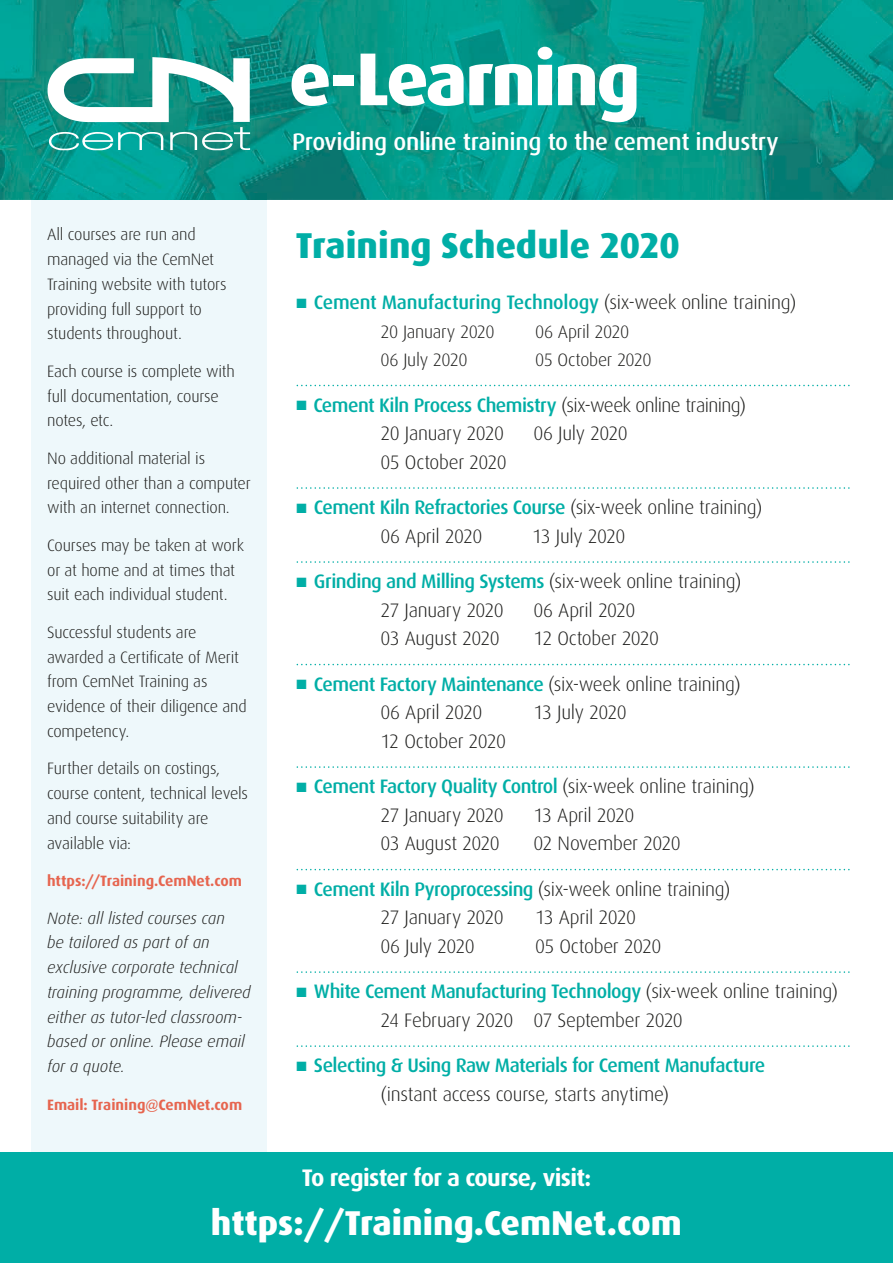
<style>
.page{position:relative;width:893px;height:1263px;background:#fff}
.page>*{position:absolute;margin:0;border:0;box-sizing:border-box;transform-origin:0 0}
.t1{font:800 75px "Dax";letter-spacing:-.035em;color:#fff}
.t2{font:800 36px "Dax";color:#00aea6}
.t3{font:800 34.5px "Dax";color:#fff}
.t4{font:500 24px "Dax";letter-spacing:-.015em;color:#fff}
.t5{font:700 24px "Dax";letter-spacing:-.03em;color:#fff}
.t6{font:300 19.5px/28.5px "Dax";letter-spacing:-.02em;color:#1d1d1b}
.t7{font:500 19.5px/28.5px "Dax";letter-spacing:-.025em;color:#00aea6}
.t8{font:300 18px "Dax";letter-spacing:-.02em;color:#1d1d1b}
.t9{font:300 16.5px/24.8px "Dax";letter-spacing:-.01em;color:#1d1d1b}
.t10{font:italic 300 16.5px/24.8px "Dax";color:#1d1d1b}
.t11{font:700 15px "Dax";color:#e6654f}
.s1{font-weight:300;color:#1d1d1b}
.s2{color:#00aea6}
.s3{font-weight:500;color:#00aea6}
</style>
<div class="page">
<div style="left:31px;top:194px;width:235px;height:1069px;background:#eef8fb"></div>
<img style="left:0;top:0;width:893px;height:200px">
<img style="left:31px;top:194px;width:235px;height:6px">
<div style="left:0;top:1152px;width:893px;height:111px;background:#00aea6"></div>
<svg style="left:297px;top:385px;width:553px;height:1px"></svg>
<svg style="left:297px;top:487px;width:553px;height:2px"></svg>
<svg style="left:297px;top:561px;width:553px;height:2px"></svg>
<svg style="left:297px;top:664px;width:553px;height:1px"></svg>
<svg style="left:297px;top:766px;width:553px;height:2px"></svg>
<svg style="left:297px;top:869px;width:553px;height:1px"></svg>
<svg style="left:297px;top:971px;width:553px;height:2px"></svg>
<svg style="left:297px;top:1045px;width:553px;height:2px"></svg>
<svg style="left:48px;top:57px;width:202px;height:93px"></svg>
<h1 class="t1" style="left:289px;top:36px;width:353px">e-Learning</h1>
<p class="t9" style="left:47px;top:222px;width:181px">All courses are run and managed via the CemNet<br>Training website with tutors providing full support to students throughout.</p>
<p class="t9" style="left:47px;top:359px;width:189px">Each course is complete with full documentation, course notes, etc.</p>
<p class="t9" style="left:47px;top:446px;width:205px">No additional material is required other than a computer with an internet connection.</p>
<p class="t9" style="left:47px;top:533px;width:198px">Courses may be taken at work or at home and at times that suit each individual student.</p>
<p class="t9" style="left:47px;top:620px;width:201px">Successful students are awarded a Certificate of Merit from CemNet Training as evidence of their diligence and competency.</p>
<p class="t9" style="left:47px;top:756px;width:202px">Further details on costings, course content, technical levels and course suitability are available via:</p>
<p class="t11" style="left:47px;top:872px;width:196px">https://Training.CemNet.com</p>
<p class="t10" style="left:47px;top:906px;width:205px">Note: all listed courses can<br>be tailored as part of an exclusive corporate technical training programme, delivered either as tutor-led classroom&shy;based or online. Please email for a quote.</p>
<p class="t11" style="left:47px;top:1096px;width:197px">Email: Training@CemNet.com</p>
<p class="t4" style="left:292px;top:129px;width:488px">Providing online training to the cement industry</p>
<h2 class="t2" style="left:296px;top:225px;width:386px">Training Schedule 2020</h2>
<p class="t7" style="left:297px;top:288px;width:501px">■ Cement Manufacturing Technology <span class="s1">(six-week online training)</span></p>
<p class="t8" style="left:381px;top:322px;width:116px">20 January 2020</p>
<p class="t8" style="left:535px;top:322px;width:96px">06 April 2020</p>
<p class="t8" style="left:381px;top:350px;width:88px">06 July 2020</p>
<p class="t8" style="left:535px;top:350px;width:118px">05 October 2020</p>
<p class="t6" style="left:381px;top:391px;width:367px;text-indent:-84px"><span class="s2">■</span> <span class="s3">Cement Kiln Process Chemistry</span> (six-week online training)<br>20 January 2020</p>
<p class="t6" style="left:534px;top:419px;width:96px">06 July 2020</p>
<p class="t6" style="left:381px;top:448px;width:128px">05 October 2020</p>
<p class="t6" style="left:381px;top:493px;width:383px;text-indent:-84px"><span class="s2">■</span> <span class="s3">Cement Kiln Refractories Course</span> (six-week online training)<br>06 April 2020</p>
<p class="t6" style="left:532px;top:522px;width:95px">13 July 2020</p>
<p class="t6" style="left:381px;top:567px;width:362px;text-indent:-84px"><span class="s2">■</span> <span class="s3">Grinding and Milling Systems</span> (six-week online training)<br>27 January 2020</p>
<p class="t6" style="left:534px;top:596px;width:103px">06 April 2020</p>
<p class="t6" style="left:381px;top:624px;width:121px">03 August 2020</p>
<p class="t6" style="left:534px;top:624px;width:127px">12 October 2020</p>
<p class="t6" style="left:381px;top:670px;width:362px;text-indent:-84px"><span class="s2">■</span> <span class="s3">Cement Factory Maintenance</span> (six-week online training)<br>06 April 2020</p>
<p class="t6" style="left:534px;top:698px;width:95px">13 July 2020</p>
<p class="t6" style="left:381px;top:727px;width:127px">12 October 2020</p>
<p class="t6" style="left:381px;top:772px;width:376px;text-indent:-84px"><span class="s2">■</span> <span class="s3">Cement Factory Quality Control</span> (six-week online training)<br>27 January 2020</p>
<p class="t6" style="left:534px;top:801px;width:102px">13 April 2020</p>
<p class="t6" style="left:381px;top:830px;width:121px">03 August 2020</p>
<p class="t6" style="left:534px;top:830px;width:149px">02 November 2020</p>
<p class="t6" style="left:381px;top:875px;width:351px;text-indent:-84px"><span class="s2">■</span> <span class="s3">Cement Kiln Pyroprocessing</span> (six-week online training)<br>27 January 2020</p>
<p class="t6" style="left:535px;top:904px;width:102px">13 April 2020</p>
<p class="t6" style="left:381px;top:932px;width:96px">06 July 2020</p>
<p class="t6" style="left:535px;top:932px;width:128px">05 October 2020</p>
<p class="t6" style="left:381px;top:977px;width:459px;text-indent:-84px"><span class="s2">■</span> <span class="s3">White Cement Manufacturing Technology</span> (six-week online training)<br>24 February 2020 07 September 2020</p>
<p class="t7" style="left:381px;top:1051px;width:386px;text-indent:-84px">■ Selecting &amp; Using Raw Materials for Cement Manufacture <span class="s1">(instant access course, starts anytime)</span></p>
<p class="t5" style="left:302px;top:1164px;width:291px">To register for a course, visit:</p>
<h3 class="t3" style="left:211px;top:1203px;width:472px">https://Training.CemNet.com</h3>
</div>
